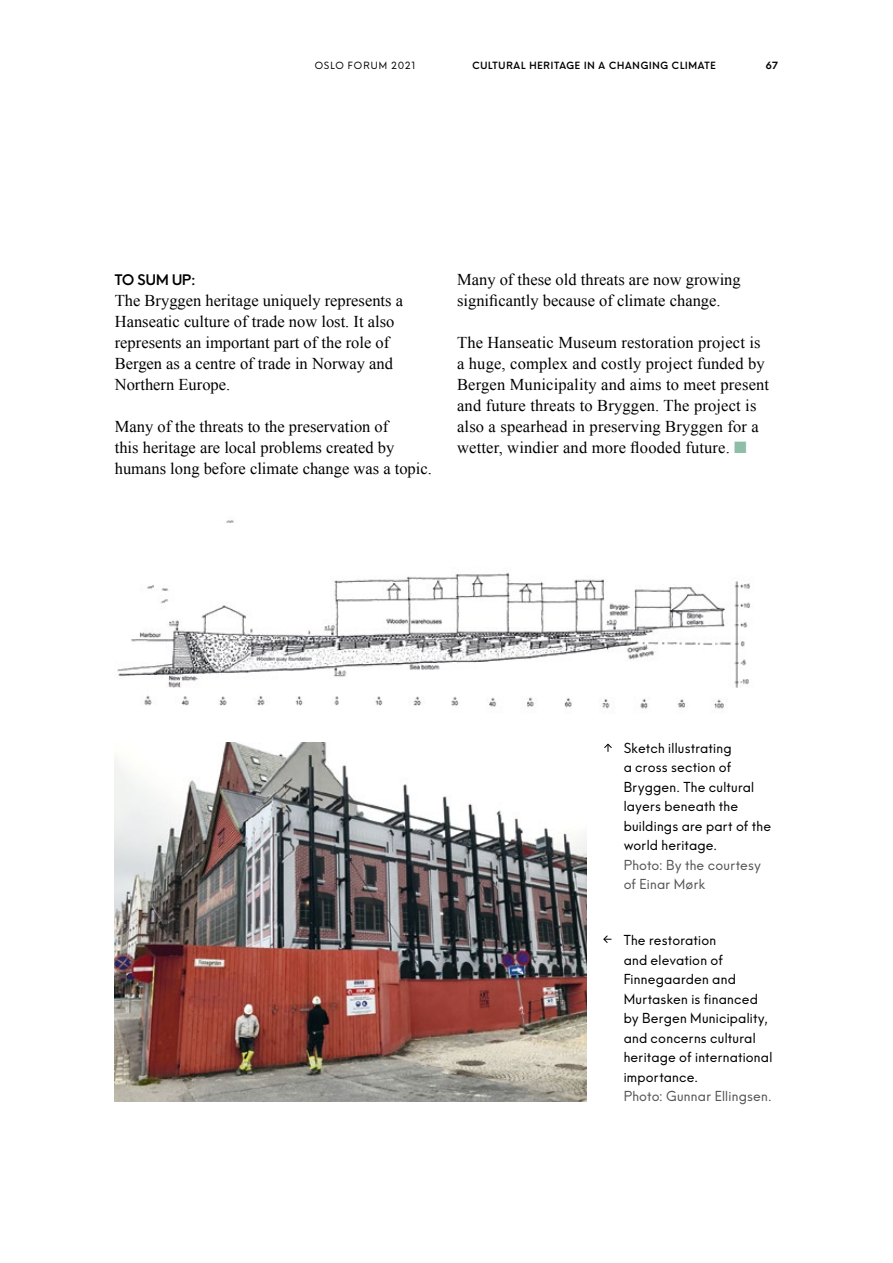
<style>
.page{position:relative;width:893px;height:1263px;background:#fff}
.page>*{position:absolute;margin:0;border:0;box-sizing:border-box;transform-origin:0 0}
.t1{font:16.5px/21px "Times New Roman";color:#000}
.t2{font:600 14.25px "Neue Hans Kendrick";color:#000}
.t3{font:13.5px/19.5px "Neue Hans Kendrick";letter-spacing:.015em;color:#000}
.t4{font:13.5px/19.5px "Neue Hans Kendrick";letter-spacing:.015em;color:#575756}
.t5{font:600 9.75px "Neue Hans Kendrick";letter-spacing:.08em;color:#000}
.t6{font:9.75px "Neue Hans Kendrick";letter-spacing:.09em;color:#000}
.t7{font:700 9.75px "Neue Hans Kendrick";color:#000}
.s1{color:#8ebda8}
</style>
<div class="page">
<img style="left:117px;top:520px;width:634px;height:189px">
<img style="left:115px;top:743px;width:472px;height:358px">
<svg style="left:604px;top:743px;width:8px;height:9px"></svg>
<svg style="left:603px;top:935px;width:8px;height:8px"></svg>
<p class="t6" style="left:315px;top:57px;width:102px">OSLO FORUM 2021</p>
<p class="t5" style="left:472px;top:56px;width:245px">CULTURAL HERITAGE IN A CHANGING CLIMATE</p>
<p class="t7" style="left:766px;top:56px;width:14px">67</p>
<p class="t2" style="left:115px;top:267px;width:82px">TO SUM UP:</p>
<p class="t1" style="left:115px;top:290px;width:290px">The Bryggen heritage uniquely represents a Hanseatic culture of trade now lost. It also represents an important part of the role of Bergen as a centre of trade in Norway and Northern Europe.</p>
<p class="t1" style="left:115px;top:416px;width:319px">Many of the threats to the preservation of<br>this heritage are local problems created by humans long before climate change was a topic.</p>
<p class="t1" style="left:457px;top:269px;width:285px">Many of these old threats are now growing significantly because of climate change.</p>
<p class="t1" style="left:457px;top:332px;width:314px">The Hanseatic Museum restoration project is a huge, complex and costly project funded by Bergen Municipality and aims to meet present and future threats to Bryggen. The project is also a spearhead in preserving Bryggen for a wetter, windier and more flooded future. <span class="s1">■</span></p>
<p class="t3" style="left:624px;top:737px;width:149px">Sketch illustrating<br>a cross section of<br>Bryggen. The cultural layers beneath the buildings are part of the world heritage.</p>
<p class="t4" style="left:624px;top:853px;width:139px">Photo: By the courtesy of Einar Mørk</p>
<p class="t3" style="left:624px;top:929px;width:150px">The restoration<br>and elevation of<br>Finnegaarden and<br>Murtasken is financed by Bergen Municipality, and concerns cultural heritage of international importance.</p>
<p class="t4" style="left:624px;top:1085px;width:149px">Photo: Gunnar Ellingsen.</p>
</div>
